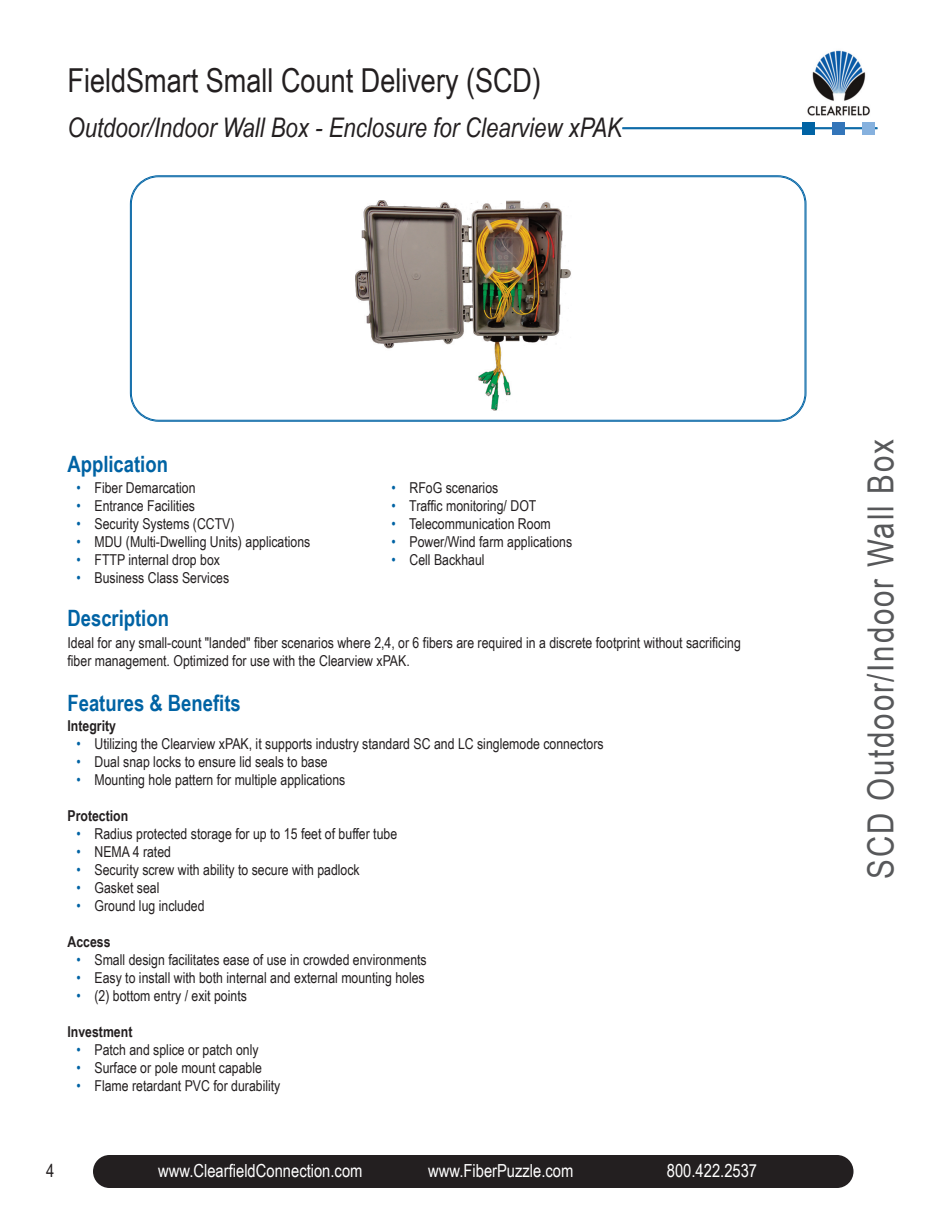
<style>
.page{position:relative;width:945px;height:1215px;background:#fff}
.page>*{position:absolute;margin:0;border:0;box-sizing:border-box;transform-origin:0 0}
.t1{font:36px "Arial Narrow";letter-spacing:.05em;color:#57585a}
.t2{font:33px "Arial Narrow";color:#231f20}
.t3{font:italic 27px "Arial Narrow";color:#231f20}
.t4{font:700 22.5px "Arial Narrow";color:#0063a4}
.t5{font:18px "Arial Narrow";color:#fff}
.t6{font:18px "Arial Narrow";color:#231f20}
.t7{font:15px/18px "Arial Narrow";color:#231f20}
.t8{font:700 15px "Arial Narrow";color:#231f20}
.s1{color:#0063a4}
</style>
<div class="page">
<img style="left:807px;top:50px;width:63px;height:66px">
<hr style="left:622px;top:127px;width:255px;height:1px;background:#0063a4">
<hr style="left:622px;top:128px;width:255px;height:1px;background:#0063a4">
<hr style="left:622px;top:129px;width:255px;height:1px;background:#0063a4">
<div style="left:803px;top:122px;width:12px;height:13px;background:#0063a4"></div>
<div style="left:833px;top:122px;width:12px;height:13px;background:#3375b9"></div>
<div style="left:862px;top:122px;width:12px;height:13px;background:#86b1de"></div>
<div style="left:93px;top:1155px;width:761px;height:33px;background:#231f20;border-radius:16px"></div>
<svg style="left:131px;top:176px;width:675px;height:245px"></svg>
<img style="left:356px;top:201px;width:216px;height:210px">
<h2 class="t2" style="left:68px;top:61px;width:475px">FieldSmart Small Count Delivery (SCD)</h2>
<h3 class="t3" style="left:68px;top:112px;width:556px">Outdoor/Indoor Wall Box - Enclosure for Clearview xPAK</h3>
<h3 class="t4" style="left:68px;top:451px;width:102px">Application</h3>
<p class="t7" style="left:76px;top:479px;width:121px"><span class="s1">•</span> Fiber Demarcation</p>
<p class="t7" style="left:392px;top:479px;width:108px"><span class="s1">•</span> RFoG scenarios</p>
<p class="t7" style="left:76px;top:497px;width:120px"><span class="s1">•</span> Entrance Facilities</p>
<p class="t7" style="left:392px;top:497px;width:146px"><span class="s1">•</span> Traffic monitoring/ DOT</p>
<p class="t7" style="left:76px;top:515px;width:160px"><span class="s1">•</span> Security Systems (CCTV)</p>
<p class="t7" style="left:392px;top:515px;width:161px"><span class="s1">•</span> Telecommunication Room</p>
<p class="t7" style="left:76px;top:533px;width:236px"><span class="s1">•</span> MDU (Multi-Dwelling Units) applications</p>
<p class="t7" style="left:392px;top:533px;width:182px"><span class="s1">•</span> Power/Wind farm applications</p>
<p class="t7" style="left:76px;top:551px;width:145px"><span class="s1">•</span> FTTP internal drop box</p>
<p class="t7" style="left:392px;top:551px;width:95px"><span class="s1">•</span> Cell Backhaul</p>
<p class="t7" style="left:76px;top:569px;width:154px"><span class="s1">•</span> Business Class Services</p>
<h3 class="t4" style="left:68px;top:605px;width:103px">Description</h3>
<p class="t7" style="left:68px;top:634px;width:675px">Ideal for any small-count "landed" fiber scenarios where 2,4, or 6 fibers are required in a discrete footprint without sacrificing fiber management. Optimized for use with the Clearview xPAK.</p>
<h3 class="t4" style="left:68px;top:690px;width:175px">Features &amp; Benefits</h3>
<p class="t8" style="left:68px;top:717px;width:50px">Integrity</p>
<p class="t7" style="left:76px;top:735px;width:529px"><span class="s1">•</span> Utilizing the Clearview xPAK, it supports industry standard SC and LC singlemode connectors</p>
<p class="t7" style="left:76px;top:753px;width:253px"><span class="s1">•</span> Dual snap locks to ensure lid seals to base</p>
<p class="t7" style="left:76px;top:771px;width:270px"><span class="s1">•</span> Mounting hole pattern for multiple applications</p>
<p class="t8" style="left:67px;top:807px;width:62px">Protection</p>
<p class="t7" style="left:76px;top:825px;width:322px"><span class="s1">•</span> Radius protected storage for up to 15 feet of buffer tube</p>
<p class="t7" style="left:76px;top:843px;width:96px"><span class="s1">•</span> NEMA 4 rated</p>
<p class="t7" style="left:76px;top:861px;width:285px"><span class="s1">•</span> Security screw with ability to secure with padlock</p>
<p class="t7" style="left:76px;top:879px;width:85px"><span class="s1">•</span> Gasket seal</p>
<p class="t7" style="left:76px;top:897px;width:130px"><span class="s1">•</span> Ground lug included</p>
<p class="t8" style="left:68px;top:933px;width:45px">Access</p>
<p class="t7" style="left:76px;top:951px;width:352px"><span class="s1">•</span> Small design facilitates ease of use in crowded environments</p>
<p class="t7" style="left:76px;top:969px;width:350px"><span class="s1">•</span> Easy to install with both internal and external mounting holes</p>
<p class="t7" style="left:76px;top:987px;width:172px"><span class="s1">•</span> (2) bottom entry / exit points</p>
<p class="t8" style="left:67px;top:1023px;width:66px">Investment</p>
<p class="t7" style="left:76px;top:1041px;width:184px"><span class="s1">•</span> Patch and splice or patch only</p>
<p class="t7" style="left:76px;top:1059px;width:187px"><span class="s1">•</span> Surface or pole mount capable</p>
<p class="t7" style="left:76px;top:1077px;width:205px"><span class="s1">•</span> Flame retardant PVC for durability</p>
<p class="t6" style="left:46px;top:1160px;width:10px">4</p>
<p class="t5" style="left:158px;top:1160px;width:206px">www.ClearfieldConnection.com</p>
<p class="t5" style="left:428px;top:1160px;width:147px">www.FiberPuzzle.com</p>
<p class="t5" style="left:667px;top:1160px;width:92px">800.422.2537</p>
<h1 class="t1" style="left:860px;top:879px;width:441px;rotate:-90deg">SCD Outdoor/Indoor Wall Box</h1>
</div>
